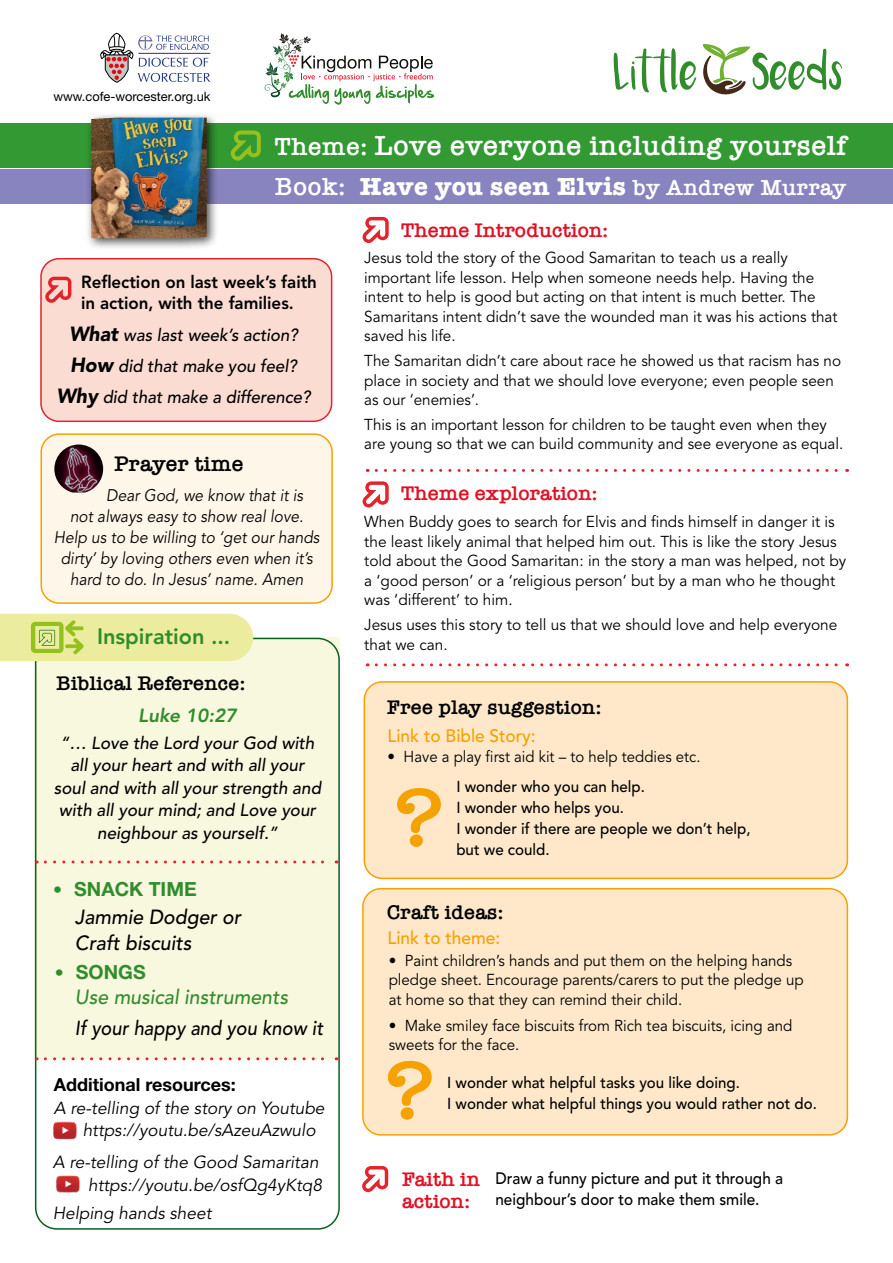
<style>
.page{position:relative;width:893px;height:1263px;background:#fff}
.page>*{position:absolute;margin:0;border:0;box-sizing:border-box;transform-origin:0 0}
.t1{font:600 83.55px "American Typewriter";color:#f5a100}
.t2{font:600 28.5px "American Typewriter";letter-spacing:.02em;color:#fff}
.t3{font:700 25.5px "American Typewriter";letter-spacing:.02em;color:#fff}
.t4{font:800 22.2px "Avenir";color:#318c2c}
.t5{font:600 21.9px "American Typewriter";letter-spacing:.01em;color:#000}
.t6{font:600 20.4px "American Typewriter";color:#e11023}
.t7{font:600 20.4px "American Typewriter";letter-spacing:.01em;color:#000}
.t8{font:italic 500 20.4px/25.5px "Avenir";color:#000;scale:.96 1}
.t9{font:italic 500 20.4px "Avenir";color:#318c2c;scale:.96 1}
.t10{font:italic 500 20.1px "Avenir";color:#000;scale:.92 1}
.t11{font:700 19.5px "Helvetica Neue";color:#318c2c}
.t12{font:italic 800 18.9px "Avenir";color:#318c2c}
.t13{font:500 18px "Avenir";color:#f5a100;scale:.96 1}
.t14{font:700 18px "Helvetica Neue";color:#000}
.t15{font:italic 17.4px/22.5px "Avenir";color:#000}
.t16{font:italic 500 17.4px/22.5px "Avenir";color:#000;text-align:center}
.t17{font:italic 500 17.4px/31px "Avenir";color:#000;text-align:center;scale:.96 1}
.t18{font:800 17.4px/21px "Avenir";color:#000}
.t19{font:italic 16.8px "Avenir";color:#000;scale:.93 1}
.t20{font:500 16.5px/21px "Avenir";color:#000;scale:.93 1}
.t21{font:15.75px/19.5px "Avenir";color:#000}
.t22{font:15.75px/19.5px "Avenir";color:#000;scale:.96 1}
.t23{font:500 15.75px/21px "Avenir";color:#000;scale:.96 1}
.t24{font:12.9px "Helvetica Neue";color:#000}
.s1{font-size:25.5px}
.s2{font-weight:600}
.s3{font-weight:600;font-size:22.5px}
.s4{font-weight:900;font-size:20.4px}
.s5{font-weight:400;font-size:18px}
</style>
<div class="page">
<div style="left:41px;top:259px;width:291px;height:162px;background:#fbdcd2;border-radius:18px"></div>
<div style="left:40px;top:258px;width:292px;height:164px;border:2px solid #e5232e;border-radius:18px"></div>
<div style="left:35px;top:638px;width:305px;height:421px;background:#f8f8df"></div>
<div style="left:35px;top:638px;width:305px;height:592px;border:2px solid #07601f;border-radius:21px"></div>
<div style="left:0;top:123px;width:893px;height:45px;background:#393"></div>
<div style="left:0;top:169px;width:893px;height:35px;background:#8884bf"></div>
<svg style="left:376px;top:663px;width:472px;height:3px"></svg>
<svg style="left:376px;top:469px;width:472px;height:3px"></svg>
<svg style="left:45px;top:860px;width:292px;height:3px"></svg>
<svg style="left:45px;top:1057px;width:292px;height:3px"></svg>
<svg style="left:231px;top:130px;width:30px;height:31px"></svg>
<svg style="left:45px;top:277px;width:26px;height:26px"></svg>
<svg style="left:363px;top:217px;width:26px;height:26px"></svg>
<svg style="left:362px;top:1166px;width:26px;height:26px"></svg>
<svg style="left:363px;top:481px;width:26px;height:26px"></svg>
<svg style="left:0;top:614px;width:253px;height:47px;background:#e5e997"></svg>
<div style="left:364px;top:682px;width:483px;height:196px;background:#fee8c9;border-radius:18px"></div>
<div style="left:364px;top:681px;width:484px;height:198px;border:2px solid #f5a100;border-radius:18px"></div>
<div style="left:85px;top:112px;width:134px;height:139px;background:#000;opacity:.69"></div>
<img style="left:91px;top:118px;width:116px;height:120px">
<img style="left:53px;top:1121px;width:24px;height:19px">
<img style="left:56px;top:1175px;width:24px;height:18px">
<div style="left:41px;top:434px;width:291px;height:169px;background:#fff6ea;border-radius:18px"></div>
<div style="left:40px;top:433px;width:293px;height:171px;border:2px solid #f5a100;border-radius:18px"></div>
<img style="left:54px;top:444px;width:49px;height:48px">
<div style="left:363px;top:889px;width:484px;height:246px;background:#fee8c9;border-radius:18px"></div>
<div style="left:362px;top:888px;width:486px;height:247px;border:2px solid #f5a100;border-radius:18px"></div>
<svg style="left:614px;top:48px;width:82px;height:44px"></svg>
<svg style="left:702px;top:44px;width:140px;height:50px"></svg>
<svg style="left:265px;top:33px;width:169px;height:72px"></svg>
<svg style="left:100px;top:33px;width:110px;height:50px"></svg>
<p class="t24" style="left:53px;top:88px;width:158px">www.cofe-worcester.org.uk</p>
<h2 class="t2" style="left:275px;top:124px;width:573px"><span class="s1">Theme:</span> Love everyone including yourself</h2>
<h3 class="t3" style="left:275px;top:165px;width:573px"><span class="s2">Book:</span> Have you seen Elvis <span class="s3">by Andrew Murray</span></h3>
<p class="t6" style="left:401px;top:215px;width:209px">Theme Introduction:</p>
<p class="t18" style="left:81px;top:271px;width:237px">Reflection on last week’s faith in action, with the families.</p>
<p class="t17" style="left:56px;top:319px;width:266px"><span class="s4">What</span> was last week’s action?<br><span class="s4">How</span> did that make you feel?<br><span class="s4">Why</span> did that make a difference?</p>
<h3 class="t5" style="left:115px;top:447px;width:131px">Prayer time</h3>
<p class="t19" style="left:106px;top:485px;width:213px">Dear God, we know that it is</p>
<p class="t19" style="left:70px;top:506px;width:253px">not always easy to show real love.</p>
<p class="t19" style="left:54px;top:527px;width:287px">Help us to be willing to ‘get our hands</p>
<p class="t19" style="left:61px;top:548px;width:272px">dirty’ by loving others even when it’s</p>
<p class="t19" style="left:70px;top:569px;width:252px">hard to do. In Jesus’ name. Amen</p>
<h3 class="t4" style="left:97px;top:623px;width:135px">Inspiration ...</h3>
<p class="t7" style="left:57px;top:667px;width:190px">Biblical Reference:</p>
<p class="t12" style="left:138px;top:704px;width:100px">Luke 10:27</p>
<p class="t16" style="left:54px;top:732px;width:269px">“… Love the Lord your God with all your heart and with all your soul and with all your strength and with all your mind; and Love your neighbour as yourself.”</p>
<p class="t11" style="left:53px;top:877px;width:145px"><span class="s5">•</span> SNACK TIME</p>
<p class="t8" style="left:75px;top:905px;width:175px">Jammie Dodger or<br>Craft biscuits</p>
<p class="t9" style="left:75px;top:985px;width:223px">Use musical instruments</p>
<p class="t10" style="left:75px;top:1016px;width:271px">If your happy and you know it</p>
<p class="t11" style="left:55px;top:960px;width:92px"><span class="s5">•</span> SONGS</p>
<p class="t14" style="left:54px;top:1074px;width:183px">Additional resources:</p>
<p class="t15" style="left:83px;top:1097px;width:243px;text-indent:-29px">A re-telling of the story on Youtube https://youtu.be/sAzeuAzwulo</p>
<p class="t15" style="left:53px;top:1151px;width:271px;text-align:right">A re-telling of the Good Samaritan https://youtu.be/osfQg4yKtq8</p>
<p class="t15" style="left:53px;top:1202px;width:160px">Helping hands sheet</p>
<p class="t21" style="left:364px;top:249px;width:475px">Jesus told the story of the Good Samaritan to teach us a really important life lesson. Help when someone needs help. Having the intent to help is good but acting on that intent is much better. The Samaritans intent didn’t save the wounded man it was his actions that saved his life.</p>
<p class="t21" style="left:364px;top:351px;width:478px">The Samaritan didn’t care about race he showed us that racism has no place in society and that we should love everyone; even people seen as our ‘enemies’.</p>
<p class="t21" style="left:364px;top:415px;width:481px">This is an important lesson for children to be taught even when they are young so that we can build community and see everyone as equal.</p>
<p class="t6" style="left:401px;top:478px;width:198px">Theme exploration:</p>
<p class="t21" style="left:364px;top:513px;width:483px">When Buddy goes to search for Elvis and finds himself in danger it is the least likely animal that helped him out. This is like the story Jesus told about the Good Samaritan: in the story a man was helped, not by a ‘good person’ or a ‘religious person’ but by a man who he thought was ‘different’ to him.</p>
<p class="t21" style="left:364px;top:615px;width:475px">Jesus uses this story to tell us that we should love and help everyone that we can.</p>
<p class="t7" style="left:387px;top:691px;width:216px">Free play suggestion:</p>
<p class="t13" style="left:387px;top:725px;width:156px">Link to Bible Story:</p>
<p class="t22" style="left:387px;top:747px;width:328px">• Have a play first aid kit – to help teddies etc.</p>
<p class="t23" style="left:456px;top:777px;width:308px">I wonder who you can help.<br>I wonder who helps you.<br>I wonder if there are people we don’t help, but we could.</p>
<h1 class="t1" style="left:393px;top:754px;width:53px">?</h1>
<p class="t7" style="left:387px;top:896px;width:118px">Craft ideas:</p>
<p class="t13" style="left:387px;top:927px;width:119px">Link to theme:</p>
<p class="t22" style="left:389px;top:951px;width:434px">• Paint children’s hands and put them on the helping hands pledge sheet. Encourage parents/carers to put the pledge up at home so that they can remind their child.</p>
<p class="t22" style="left:389px;top:1016px;width:422px">• Make smiley face biscuits from Rich tea biscuits, icing and sweets for the face.</p>
<h1 class="t1" style="left:384px;top:1027px;width:53px">?</h1>
<p class="t23" style="left:447px;top:1073px;width:387px">I wonder what helpful tasks you like doing.<br>I wonder what helpful things you would rather not do.</p>
<p class="t6" style="left:402px;top:1163px;width:79px">Faith in</p>
<p class="t6" style="left:402px;top:1185px;width:70px">action:</p>
<p class="t20" style="left:495px;top:1168px;width:311px">Draw a funny picture and put it through a neighbour’s door to make them smile.</p>
</div>
